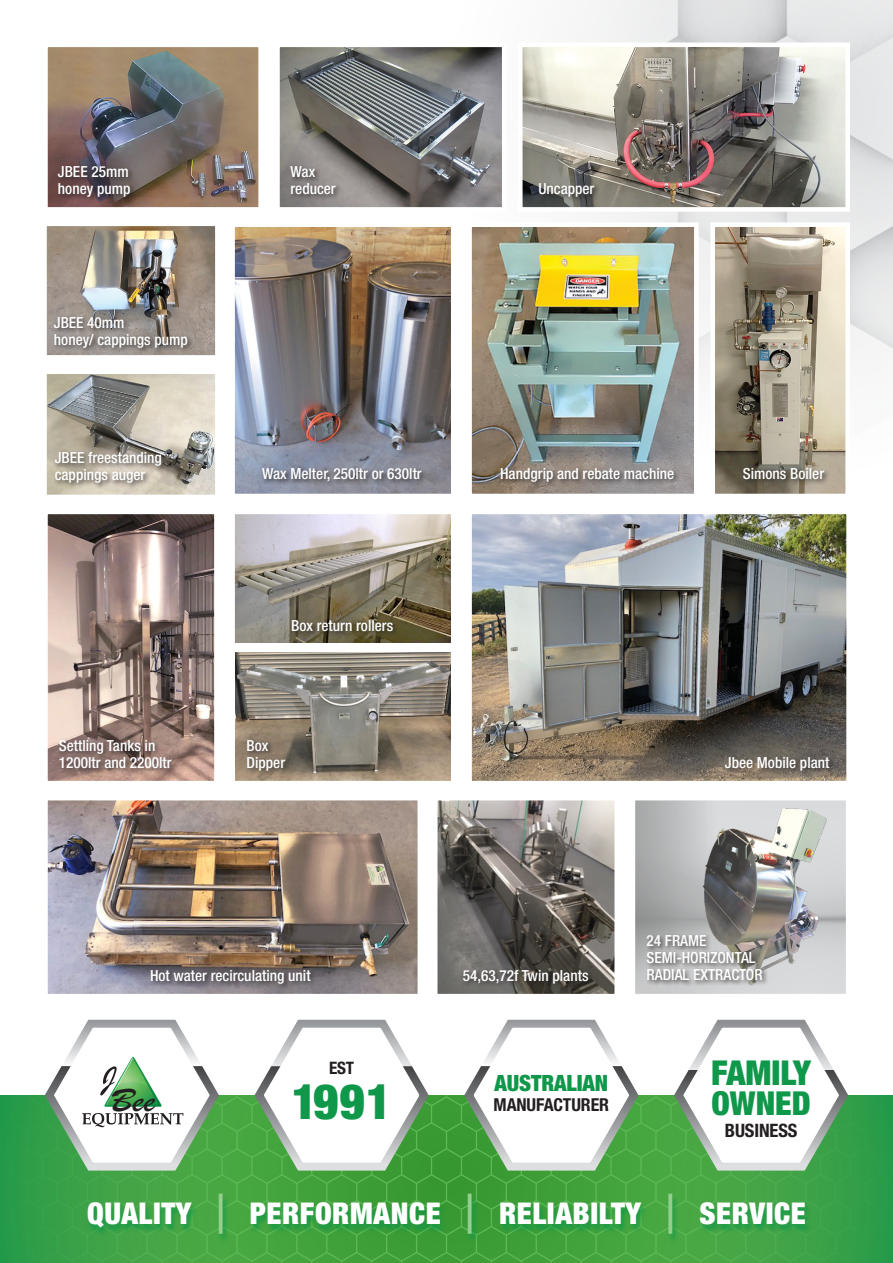
<style>
.page{position:relative;width:893px;height:1263px;background:#fff}
.page>*{position:absolute;margin:0;border:0;box-sizing:border-box;transform-origin:0 0}
.t1{font:900 condensed 48.9px "Helvetica Neue";color:#0f974a}
.t2{font:34.5px "Brush Script";color:#231f20;scale:1.12 1}
.t3{font:900 condensed 34.35px "Helvetica Neue";color:#0f974a}
.t4{font:900 condensed 33px "Helvetica Neue";color:#0f974a}
.t5{font:900 condensed 30px "Helvetica Neue";letter-spacing:.02em;color:#fff}
.t6{font:900 condensed 22.5px "Helvetica Neue";letter-spacing:-.005em;color:#0f974a}
.t7{font:700 condensed 18.45px "Helvetica Neue";letter-spacing:-.005em;color:#231f20}
.t8{font:700 condensed 17.85px "Helvetica Neue";letter-spacing:-.005em;color:#231f20}
.t9{font:700 condensed 17.25px "Helvetica Neue";color:#231f20}
.t10{font:500 condensed 15.3px/16.8px "Helvetica Neue";color:#fff}
.s1{font-weight:700;font-size:54px;color:#97cf90}
</style>
<div class="page">
<div style="left:631px;top:796px;width:219px;height:202px;border:5px solid #fff"></div>
<img style="left:581px;top:0;width:312px;height:371px">
<img style="left:473px;top:228px;width:220px;height:264px">
<div style="left:467px;top:222px;width:232px;height:276px;border:5px solid #fff"></div>
<img style="left:236px;top:653px;width:214px;height:126px">
<div style="left:230px;top:647px;width:226px;height:138px;border:5px solid #fff"></div>
<img style="left:236px;top:516px;width:214px;height:126px">
<div style="left:230px;top:510px;width:226px;height:138px;border:5px solid #fff"></div>
<img style="left:716px;top:228px;width:128px;height:264px">
<div style="left:710px;top:222px;width:140px;height:276px;border:5px solid #fff"></div>
<img style="left:281px;top:49px;width:219px;height:157px">
<div style="left:275px;top:43px;width:231px;height:169px;border:5px solid #fff"></div>
<div style="left:288px;top:163px;width:55px;height:37px;background:#231f20;opacity:.75"></div>
<img style="left:49px;top:49px;width:208px;height:157px">
<div style="left:43px;top:43px;width:220px;height:169px;border:5px solid #fff"></div>
<img style="left:524px;top:49px;width:320px;height:157px">
<div style="left:518px;top:43px;width:332px;height:169px;border:5px solid #fff"></div>
<div style="left:537px;top:181px;width:64px;height:23px;background:#231f20;opacity:.75"></div>
<img style="left:48px;top:375px;width:166px;height:118px">
<div style="left:43px;top:370px;width:176px;height:128px;border:4px solid #fff"></div>
<div style="left:53px;top:450px;width:115px;height:39px;background:#231f20;opacity:.75"></div>
<img style="left:236px;top:228px;width:214px;height:264px">
<div style="left:230px;top:222px;width:226px;height:276px;border:5px solid #fff"></div>
<div style="left:260px;top:466px;width:169px;height:22px;background:#231f20;opacity:.75"></div>
<img style="left:473px;top:516px;width:372px;height:263px">
<div style="left:467px;top:510px;width:384px;height:275px;border:5px solid #fff"></div>
<img style="left:49px;top:802px;width:367px;height:190px">
<div style="left:43px;top:796px;width:379px;height:202px;border:5px solid #fff"></div>
<div style="left:148px;top:967px;width:169px;height:23px;background:#231f20;opacity:.75"></div>
<img style="left:439px;top:802px;width:174px;height:190px">
<div style="left:433px;top:796px;width:186px;height:202px;border:5px solid #fff"></div>
<div style="left:461px;top:967px;width:133px;height:23px;background:#231f20;opacity:.75"></div>
<img style="left:49px;top:516px;width:164px;height:263px">
<div style="left:43px;top:510px;width:176px;height:275px;border:5px solid #fff"></div>
<div style="left:58px;top:738px;width:121px;height:36px;background:#231f20;opacity:.75"></div>
<img style="left:48px;top:227px;width:166px;height:127px">
<div style="left:43px;top:222px;width:176px;height:137px;border:4px solid #fff"></div>
<div style="left:52px;top:315px;width:142px;height:39px;background:#231f20;opacity:.75"></div>
<div style="left:741px;top:466px;width:90px;height:20px;background:#231f20;opacity:.75"></div>
<div style="left:56px;top:163px;width:81px;height:40px;background:#231f20;opacity:.75"></div>
<div style="left:245px;top:737px;width:47px;height:40px;background:#231f20;opacity:.75"></div>
<div style="left:723px;top:754px;width:113px;height:23px;background:#231f20;opacity:.75"></div>
<div style="left:290px;top:617px;width:109px;height:20px;background:#231f20;opacity:.75"></div>
<svg style="left:0;top:1095px;width:893px;height:168px;background:#3ca143"></svg>
<div style="left:86px;top:1195px;width:727px;height:48px;background:#0f974a;opacity:.75"></div>
<svg style="left:250px;top:1019px;width:183px;height:155px"></svg>
<svg style="left:669px;top:1019px;width:184px;height:155px"></svg>
<svg style="left:460px;top:1019px;width:183px;height:155px"></svg>
<img style="left:681px;top:807px;width:151px;height:184px">
<div style="left:645px;top:933px;width:123px;height:54px;background:#231f20;opacity:.75"></div>
<svg style="left:40px;top:1019px;width:183px;height:155px"></svg>
<div style="left:499px;top:466px;width:181px;height:23px;background:#231f20;opacity:.75"></div>
<p class="t10" style="left:58px;top:163px;width:74px">JBEE 25mm honey pump</p>
<p class="t10" style="left:54px;top:314px;width:135px">JBEE 40mm<br>honey/ cappings pump</p>
<p class="t10" style="left:55px;top:449px;width:109px">JBEE freestanding cappings auger</p>
<p class="t10" style="left:59px;top:737px;width:114px">Settling Tanks in<br>1200ltr and 2200ltr</p>
<p class="t10" style="left:290px;top:163px;width:47px">Wax reducer</p>
<p class="t10" style="left:262px;top:465px;width:161px">Wax Melter, 250ltr or 630ltr</p>
<p class="t10" style="left:291px;top:617px;width:104px">Box return rollers</p>
<p class="t10" style="left:247px;top:737px;width:40px">Box<br>Dipper</p>
<p class="t10" style="left:538px;top:180px;width:58px">Uncapper</p>
<p class="t10" style="left:500px;top:465px;width:176px">Handgrip and rebate machine</p>
<p class="t10" style="left:743px;top:465px;width:83px">Simons Boiler</p>
<p class="t10" style="left:725px;top:754px;width:106px">Jbee Mobile plant</p>
<p class="t10" style="left:150px;top:967px;width:162px">Hot water recirculating unit</p>
<p class="t10" style="left:463px;top:967px;width:127px">54,63,72f Twin plants</p>
<h2 class="t2" style="left:111px;top:1078px;width:41px">Bee</h2>
<p class="t9" style="left:329px;top:1058px;width:27px">EST</p>
<h1 class="t1" style="left:292px;top:1072px;width:101px">1991</h1>
<h3 class="t6" style="left:495px;top:1069px;width:115px">AUSTRALIAN</h3>
<p class="t8" style="left:494px;top:1094px;width:117px">MANUFACTURER</p>
<p class="t10" style="left:647px;top:932px;width:118px">24 FRAME<br>SEMI-HORIZONTAL<br>RADIAL EXTRACTOR</p>
<h3 class="t3" style="left:711px;top:1052px;width:101px">FAMILY</h3>
<h3 class="t4" style="left:712px;top:1082px;width:101px">OWNED</h3>
<p class="t7" style="left:725px;top:1119px;width:74px">BUSINESS</p>
<h3 class="t5" style="left:87px;top:1194px;width:720px">QUALITY <span class="s1">|</span> PERFORMANCE <span class="s1">|</span> RELIABILTY <span class="s1">|</span> SERVICE</h3>
</div>
